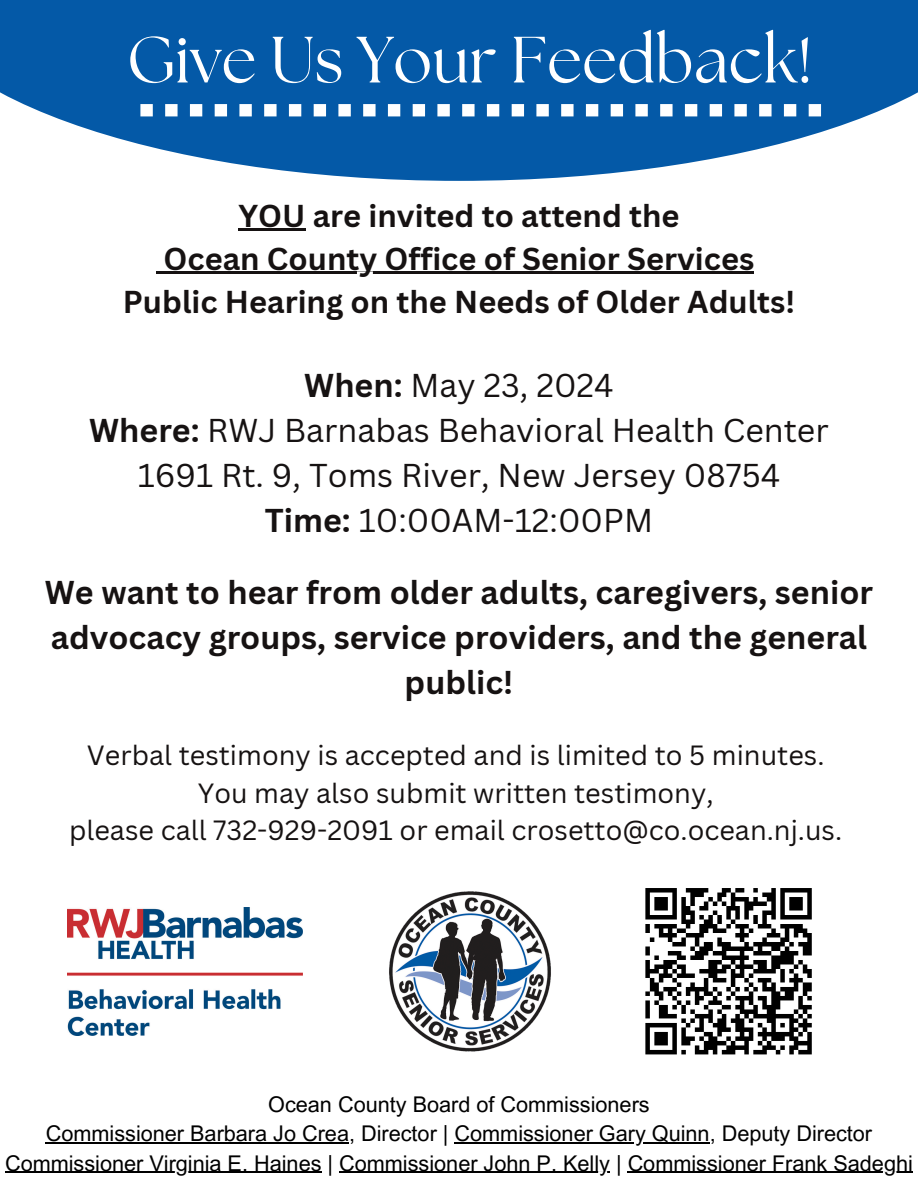
<style>
.page{position:relative;width:918px;height:1188px;background:#fff}
.page>*{position:absolute;margin:0;border:0;box-sizing:border-box;transform-origin:0 0}
.t1{font:65.25px "The Seasons";color:#fff}
.t2{font:32.1px/44.8px "Canva Sans";color:#161212;text-align:center}
.t3{font:700 32.1px/44.8px "Canva Sans";color:#161212;text-align:center}
.t4{font:700 30.75px/43px "Canva Sans";color:#161212;text-align:center}
.t5{font:27px/37.5px "Canva Sans";color:#161212;text-align:center}
.t6{font:21.6px "Arial MT Pro";color:#000}
.s1{font-weight:700}
</style>
<div class="page">
<img style="left:389px;top:891px;width:162px;height:161px">
<svg style="left:0;top:0;width:918px;height:181px;fill:#0459a7"></svg>
<hr style="left:238px;top:228px;width:67px;height:3px;background:#161212">
<svg style="left:156px;top:272px;width:8px;height:2px"></svg>
<hr style="left:164px;top:272px;width:590px;height:2px;background:#161212">
<svg style="left:140px;top:104px;width:681px;height:12px"></svg>
<img style="left:67px;top:907px;width:236px;height:128px">
<hr style="left:46px;top:1142px;width:303px;height:2px;background:#000">
<hr style="left:455px;top:1142px;width:255px;height:2px;background:#000">
<hr style="left:5px;top:1172px;width:317px;height:1px;background:#000">
<hr style="left:339px;top:1172px;width:271px;height:1px;background:#000">
<hr style="left:628px;top:1172px;width:285px;height:1px;background:#000">
<svg style="left:645px;top:888px;width:167px;height:167px"></svg>
<p class="t1" style="left:127px;top:30px;width:687px">Give Us Your Feedback!</p>
<h2 class="t4" style="left:238px;top:193px;width:443px">YOU are invited to attend the</h2>
<h3 class="t4" style="left:123px;top:236px;width:674px">Ocean County Office of Senior Services<br>Public Hearing on the Needs of Older Adults!</h3>
<h3 class="t2" style="left:89px;top:363px;width:741px"><span class="s1">When:</span> May 23, 2024<br><span class="s1">Where:</span> RWJ Barnabas Behavioral Health Center</h3>
<h2 class="t2" style="left:138px;top:452px;width:644px">1691 Rt. 9, Toms River, New Jersey 08754<br><span class="s1">Time:</span> 10:00AM-12:00PM</h2>
<h2 class="t3" style="left:45px;top:569px;width:830px">We want to hear from older adults, caregivers, senior advocacy groups, service providers, and the general public!</h2>
<h4 class="t5" style="left:69px;top:736px;width:775px">Verbal testimony is accepted and is limited to 5 minutes.<br>You may also submit written testimony,<br>please call 732-929-2091 or email crosetto@co.ocean.nj.us.</h4>
<p class="t6" style="left:268px;top:1096px;width:383px">Ocean County Board of Commissioners</p>
<p class="t6" style="left:46px;top:1126px;width:828px">Commissioner Barbara Jo Crea, Director | Commissioner Gary Quinn, Deputy Director</p>
<p class="t6" style="left:5px;top:1155px;width:909px">Commissioner Virginia E. Haines | Commissioner John P. Kelly | Commissioner Frank Sadeghi</p>
</div>
